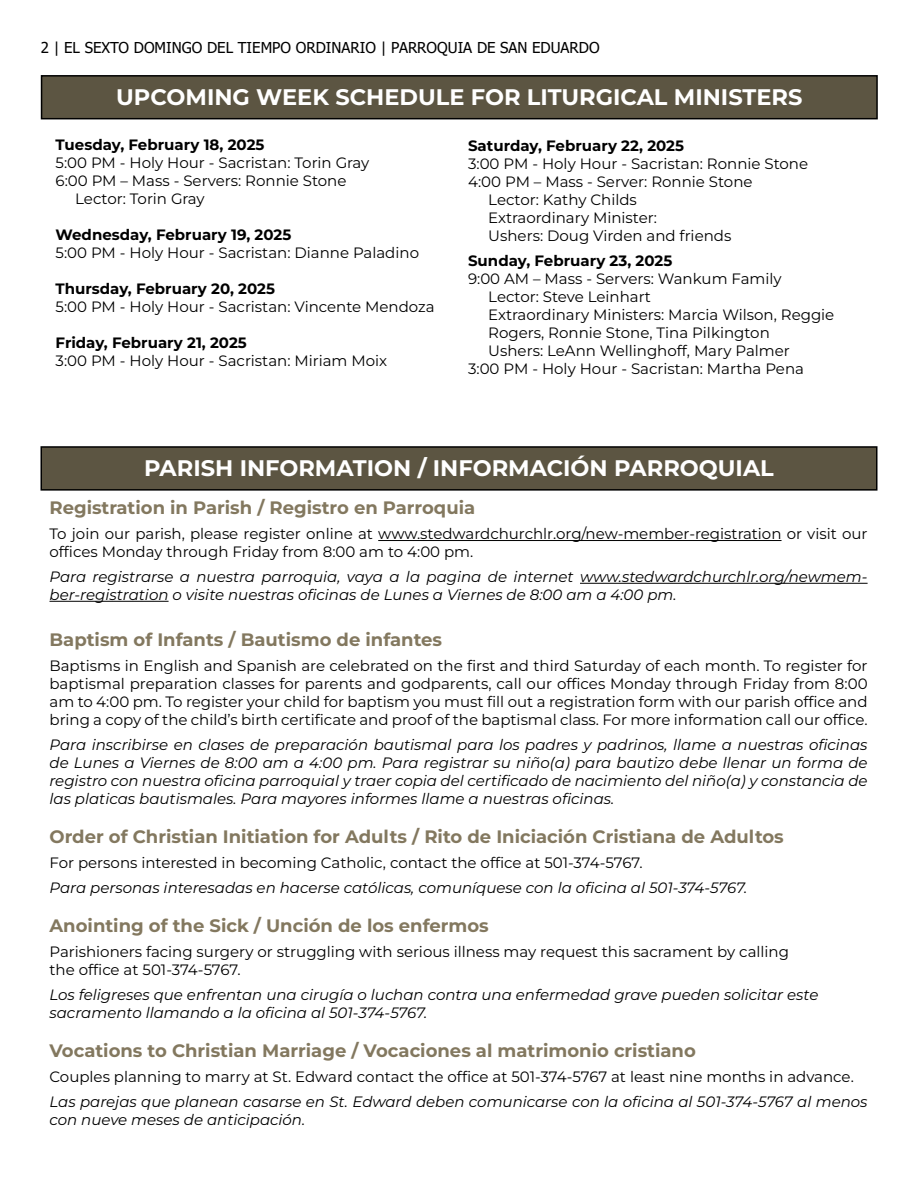
<style>
.page{position:relative;width:918px;height:1188px;background:#fff}
.page>*{position:absolute;margin:0;border:0;box-sizing:border-box;transform-origin:0 0}
.t1{font:700 22.5px "Montserrat";color:#fff}
.t2{font:700 18px "Montserrat";color:#83785f}
.t3{font:15px/18px "Montserrat";color:#000}
.t4{font:italic 15px/18px "Montserrat";color:#000}
.t5{font:700 15px "Montserrat";color:#000}
.t6{font:15px "Tahoma";color:#000}
</style>
<div class="page">
<hr style="left:378px;top:540px;width:404px;height:1px;background:#000">
<hr style="left:580px;top:583px;width:288px;height:1px;background:#000">
<hr style="left:50px;top:601px;width:119px;height:1px;background:#000">
<div style="left:42px;top:76px;width:835px;height:43px;background:#5c5542"></div>
<div style="left:41px;top:75px;width:837px;height:44px;border:2px solid #000"></div>
<div style="left:41px;top:447px;width:836px;height:43px;background:#5c5542"></div>
<div style="left:40px;top:446px;width:838px;height:45px;border:2px solid #000"></div>
<p class="t6" style="left:41px;top:37px;width:560px">2 | EL SEXTO DOMINGO DEL TIEMPO ORDINARIO | PARROQUIA DE SAN EDUARDO</p>
<h1 class="t1" style="left:116px;top:82px;width:688px">UPCOMING WEEK SCHEDULE FOR LITURGICAL MINISTERS</h1>
<p class="t5" style="left:56px;top:135px;width:210px">Tuesday, February 18, 2025</p>
<p class="t3" style="left:56px;top:154px;width:315px">5:00 PM - Holy Hour - Sacristan: Torin Gray</p>
<p class="t3" style="left:56px;top:172px;width:292px">6:00 PM – Mass - Servers: Ronnie Stone</p>
<p class="t3" style="left:75px;top:190px;width:131px">Lector: Torin Gray</p>
<p class="t5" style="left:56px;top:225px;width:237px">Wednesday, February 19, 2025</p>
<p class="t3" style="left:56px;top:244px;width:365px">5:00 PM - Holy Hour - Sacristan: Dianne Paladino</p>
<p class="t5" style="left:56px;top:279px;width:221px">Thursday, February 20, 2025</p>
<p class="t3" style="left:56px;top:298px;width:381px">5:00 PM - Holy Hour - Sacristan: Vincente Mendoza</p>
<p class="t5" style="left:56px;top:333px;width:193px">Friday, February 21, 2025</p>
<p class="t3" style="left:56px;top:352px;width:333px">3:00 PM - Holy Hour - Sacristan: Miriam Moix</p>
<p class="t5" style="left:468px;top:136px;width:218px">Saturday, February 22, 2025</p>
<p class="t3" style="left:468px;top:154px;width:342px">3:00 PM - Holy Hour - Sacristan: Ronnie Stone</p>
<p class="t3" style="left:468px;top:172px;width:286px">4:00 PM – Mass - Server: Ronnie Stone</p>
<p class="t3" style="left:488px;top:190px;width:150px">Lector: Kathy Childs</p>
<p class="t3" style="left:488px;top:208px;width:170px">Extraordinary Minister:</p>
<p class="t3" style="left:488px;top:226px;width:245px">Ushers: Doug Virden and friends</p>
<p class="t5" style="left:468px;top:250px;width:206px">Sunday, February 23, 2025</p>
<p class="t3" style="left:468px;top:269px;width:315px">9:00 AM – Mass - Servers: Wankum Family</p>
<p class="t3" style="left:488px;top:287px;width:164px">Lector: Steve Leinhart</p>
<p class="t3" style="left:488px;top:305px;width:348px">Extraordinary Ministers: Marcia Wilson, Reggie</p>
<p class="t3" style="left:488px;top:323px;width:283px">Rogers, Ronnie Stone, Tina Pilkington</p>
<p class="t3" style="left:488px;top:341px;width:303px">Ushers: LeAnn Wellinghoff, Mary Palmer</p>
<p class="t3" style="left:468px;top:359px;width:337px">3:00 PM - Holy Hour - Sacristan: Martha Pena</p>
<h1 class="t1" style="left:144px;top:453px;width:631px">PARISH INFORMATION / INFORMACIÓN PARROQUIAL</h1>
<p class="t2" style="left:50px;top:496px;width:427px">Registration in Parish / Registro en Parroquia</p>
<p class="t3" style="left:50px;top:524px;width:820px">To join our parish, please register online at www.stedwardchurchlr.org/new-member-registration or visit our offices Monday through Friday from 8:00 am to 4:00 pm.</p>
<p class="t4" style="left:50px;top:567px;width:820px">Para registrarse a nuestra parroquia, vaya a la pagina de internet www.stedwardchurchlr.org/newmem&shy;ber-registration o visite nuestras oficinas de Lunes a Viernes de 8:00 am a 4:00 pm.</p>
<p class="t2" style="left:50px;top:628px;width:394px">Baptism of Infants / Bautismo de infantes</p>
<p class="t3" style="left:50px;top:656px;width:820px;text-align:justify">Baptisms in English and Spanish are celebrated on the first and third Saturday of each month. To register for baptismal preparation classes for parents and godparents, call our offices Monday through Friday from 8:00 am to 4:00 pm. To register your child for baptism you must fill out a registration form with our parish office and bring a copy of the child’s birth certificate and proof of the baptismal class. For more information call our office.</p>
<p class="t4" style="left:50px;top:735px;width:820px;text-align:justify">Para inscribirse en clases de preparación bautismal para los padres y padrinos, llame a nuestras oficinas de Lunes a Viernes de 8:00 am a 4:00 pm. Para registrar su niño(a) para bautizo debe llenar un forma de registro con nuestra oficina parroquial y traer copia del certificado de nacimiento del niño(a) y constancia de las platicas bautismales. Para mayores informes llame a nuestras oficinas.</p>
<p class="t2" style="left:50px;top:825px;width:736px">Order of Christian Initiation for Adults / Rito de Iniciación Cristiana de Adultos</p>
<p class="t3" style="left:50px;top:853px;width:595px">For persons interested in becoming Catholic, contact the office at 501-374-5767.</p>
<p class="t4" style="left:50px;top:878px;width:699px">Para personas interesadas en hacerse católicas, comuníquese con la oficina al 501-374-5767.</p>
<p class="t2" style="left:50px;top:914px;width:441px">Anointing of the Sick / Unción de los enfermos</p>
<p class="t3" style="left:50px;top:942px;width:741px">Parishioners facing surgery or struggling with serious illness may request this sacrament by calling the office at 501-374-5767.</p>
<p class="t4" style="left:50px;top:985px;width:770px">Los feligreses que enfrentan una cirugía o luchan contra una enfermedad grave pueden solicitar este sacramento llamando a la oficina al 501-374-5767.</p>
<p class="t2" style="left:50px;top:1039px;width:648px">Vocations to Christian Marriage / Vocaciones al matrimonio cristiano</p>
<p class="t3" style="left:50px;top:1067px;width:806px">Couples planning to marry at St. Edward contact the office at 501-374-5767 at least nine months in advance.</p>
<p class="t4" style="left:50px;top:1092px;width:820px">Las parejas que planean casarse en St. Edward deben comunicarse con la oficina al 501-374-5767 al menos con nueve meses de anticipación.</p>
</div>
